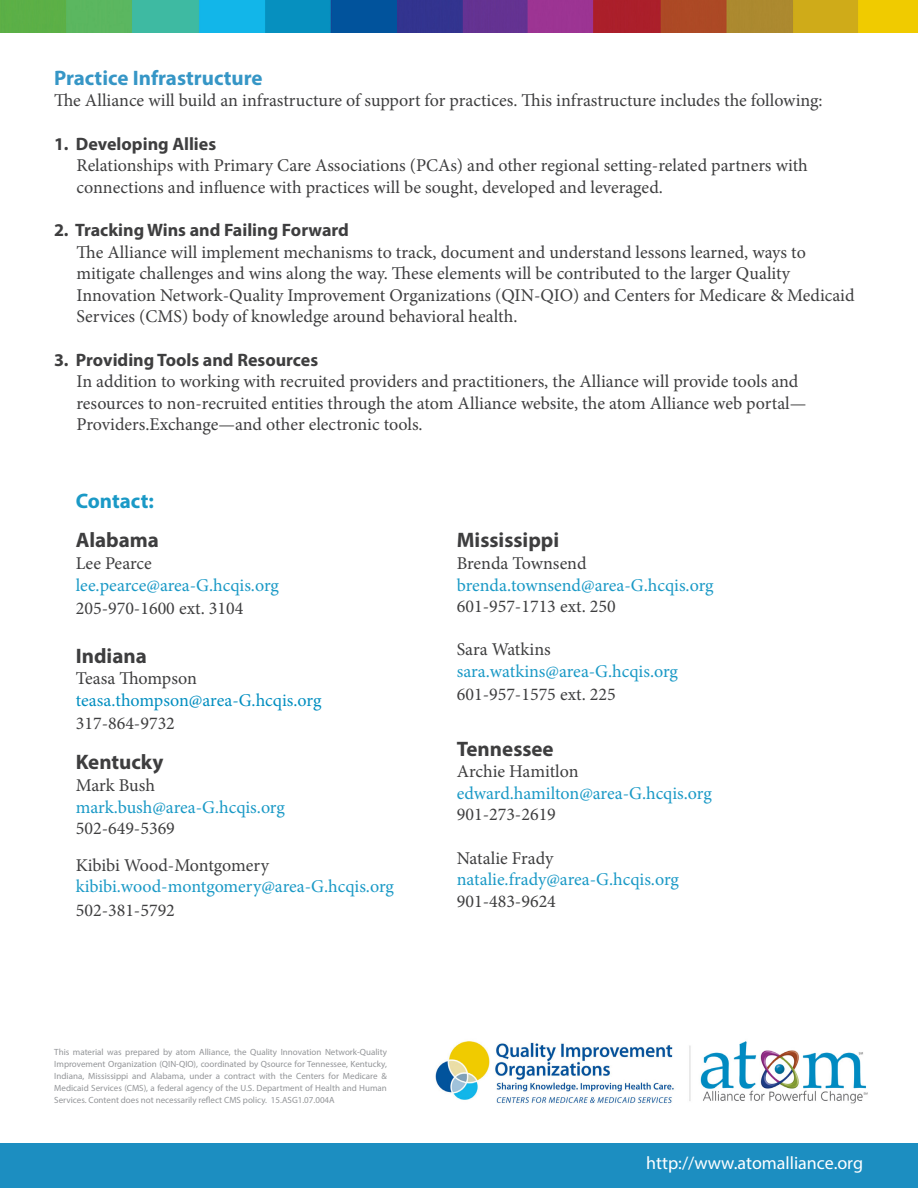
<style>
.page{position:relative;width:918px;height:1188px;background:#fff}
.page>*{position:absolute;margin:0;border:0;box-sizing:border-box;transform-origin:0 0}
.t1{font:700 21px "Myriad Pro";color:#3e3e3f}
.t2{font:700 21px "Myriad Pro";color:#3696c6}
.t3{font:700 21px "Myriad Pro";color:#1a99c6}
.t4{font:18px/21.6px "Minion Pro";color:#3e3e3f}
.t5{font:18px "Minion Pro";letter-spacing:-.005em;color:#1a99c6}
.t6{font:700 18px "Myriad Pro";color:#3e3e3f}
.t7{font:18px "Minion Pro";letter-spacing:-.005em;color:#008ec0}
.t8{font:18px "Myriad Pro";color:#fff}
.Disclaimer{font:9px/12px "Myriad Pro";color:#939598;text-align:justify}
</style>
<div class="page">
<img style="left:0;top:0;width:918px;height:32px">
<div style="left:0;top:1144px;width:918px;height:44px;background:#1c8ec1"></div>
<img style="left:435px;top:1041px;width:433px;height:63px">
<p class="t2" style="left:54px;top:64px;width:210px">Practice Infrastructure</p>
<p class="t4" style="left:54px;top:90px;width:770px">The Alliance will build an infrastructure of support for practices. This infrastructure includes the following:</p>
<p class="t6" style="left:54px;top:132px;width:164px">1. Developing Allies</p>
<p class="t4" style="left:76px;top:155px;width:733px">Relationships with Primary Care Associations (PCAs) and other regional setting-related partners with connections and influence with practices will be sought, developed and leveraged.</p>
<p class="t6" style="left:54px;top:218px;width:296px">2. Tracking Wins and Failing Forward</p>
<p class="t4" style="left:76px;top:241px;width:780px">The Alliance will implement mechanisms to track, document and understand lessons learned, ways to mitigate challenges and wins along the way. These elements will be contributed to the larger Quality Innovation Network-Quality Improvement Organizations (QIN-QIO) and Centers for Medicare &amp; Medicaid Services (CMS) body of knowledge around behavioral health.</p>
<p class="t6" style="left:54px;top:348px;width:266px">3. Providing Tools and Resources</p>
<p class="t4" style="left:76px;top:371px;width:731px">In addition to working with recruited providers and practitioners, the Alliance will provide tools and resources to non-recruited entities through the atom Alliance website, the atom Alliance web portal—<br>Providers.Exchange—and other electronic tools.</p>
<p class="t3" style="left:76px;top:488px;width:80px">Contact:</p>
<p class="t1" style="left:76px;top:527px;width:85px">Alabama</p>
<p class="t4" style="left:76px;top:552px;width:78px">Lee Pearce</p>
<p class="t5" style="left:76px;top:573px;width:205px">lee.pearce@area-G.hcqis.org</p>
<p class="t4" style="left:76px;top:597px;width:169px">205-970-1600 ext. 3104</p>
<p class="t1" style="left:76px;top:642px;width:73px">Indiana</p>
<p class="t4" style="left:76px;top:668px;width:123px">Teasa Thompson</p>
<p class="t7" style="left:76px;top:688px;width:247px">teasa.thompson@area-G.hcqis.org</p>
<p class="t4" style="left:76px;top:713px;width:101px">317-864-9732</p>
<p class="t1" style="left:76px;top:749px;width:89px">Kentucky</p>
<p class="t4" style="left:76px;top:774px;width:81px">Mark Bush</p>
<p class="t5" style="left:76px;top:795px;width:211px">mark.bush@area-G.hcqis.org</p>
<p class="t4" style="left:76px;top:818px;width:101px">502-649-5369</p>
<p class="t4" style="left:76px;top:854px;width:195px">Kibibi Wood-Montgomery</p>
<p class="t5" style="left:76px;top:874px;width:320px">kibibi.wood-montgomery@area-G.hcqis.org</p>
<p class="t4" style="left:76px;top:899px;width:101px">502-381-5792</p>
<p class="Disclaimer" style="left:54px;top:1046px;width:334px">This material was prepared by atom Alliance, the Quality Innovation Network-Quality Improvement Organization (QIN-QIO), coordinated by Qsource for Tennessee, Kentucky, Indiana, Mississippi and Alabama, under a contract with the Centers for Medicare &amp; Medicaid Services (CMS), a federal agency of the U.S. Department of Health and Human Services. Content does not necessarily reflect CMS policy. 15.ASG1.07.004A</p>
<p class="t1" style="left:457px;top:527px;width:104px">Mississippi</p>
<p class="t4" style="left:457px;top:552px;width:131px">Brenda Townsend</p>
<p class="t5" style="left:457px;top:573px;width:258px">brenda.townsend@area-G.hcqis.org</p>
<p class="t4" style="left:457px;top:596px;width:161px">601-957-1713 ext. 250</p>
<p class="t4" style="left:457px;top:639px;width:95px">Sara Watkins</p>
<p class="t5" style="left:457px;top:659px;width:223px">sara.watkins@area-G.hcqis.org</p>
<p class="t4" style="left:457px;top:684px;width:161px">601-957-1575 ext. 225</p>
<p class="t1" style="left:457px;top:735px;width:98px">Tennessee</p>
<p class="t4" style="left:457px;top:761px;width:123px">Archie Hamitlon</p>
<p class="t5" style="left:457px;top:781px;width:257px">edward.hamilton@area-G.hcqis.org</p>
<p class="t4" style="left:457px;top:804px;width:101px">901-273-2619</p>
<p class="t4" style="left:457px;top:847px;width:98px">Natalie Frady</p>
<p class="t5" style="left:457px;top:867px;width:224px">natalie.frady@area-G.hcqis.org</p>
<p class="t4" style="left:457px;top:890px;width:101px">901-483-9624</p>
<p class="t8" style="left:646px;top:1152px;width:218px">http://www.atomalliance.org</p>
</div>
